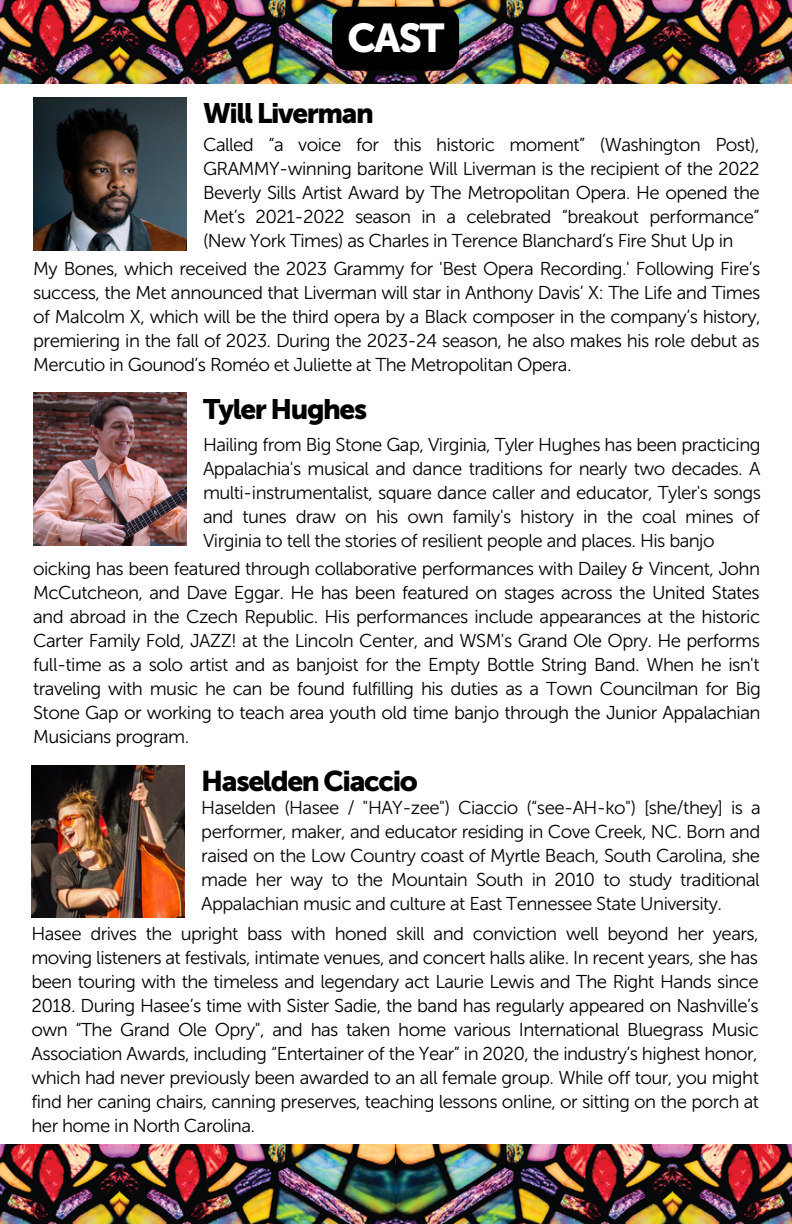
<style>
.page{position:relative;width:792px;height:1224px;background:#fff}
.page>*{position:absolute;margin:0;border:0;box-sizing:border-box;transform-origin:0 0}
.t1{font:40px "Museo Sans 900";color:#fff}
.t2{font:28.4px "Museo Sans 900";letter-spacing:-.05em;color:#000}
.t3{font:28px "Museo Sans 900";letter-spacing:-.05em;color:#000}
.t4{font:18.6px/24px "Museo Sans 300";letter-spacing:-.03em;color:#000;text-align:justify}
.t5{font:18.6px/24px "Museo Sans 300";letter-spacing:-.03em;color:#080001;text-align:justify}
</style>
<div class="page">
<img style="left:0;top:0;width:120px;height:84px">
<img style="left:120px;top:0;width:275px;height:84px">
<img style="left:395px;top:0;width:277px;height:84px">
<img style="left:672px;top:0;width:120px;height:84px">
<div style="left:332px;top:7px;width:127px;height:64px;background:#000"></div>
<img style="left:0;top:1145px;width:120px;height:79px">
<img style="left:120px;top:1145px;width:275px;height:79px">
<img style="left:395px;top:1145px;width:277px;height:79px">
<img style="left:672px;top:1145px;width:120px;height:79px">
<img style="left:33px;top:97px;width:153px;height:153px">
<img style="left:33px;top:393px;width:153px;height:153px">
<img style="left:31px;top:765px;width:153px;height:153px">
<p class="t1" style="left:347px;top:15px;width:99px">CAST</p>
<p class="t3" style="left:203px;top:97px;width:172px">Will Liverman</p>
<p class="t4" style="left:203px;top:133px;width:558px">Called “a voice for this historic moment” (Washington Post), GRAMMY-winning baritone Will Liverman is the recipient of the 2022<br>Beverly Sills Artist Award by The Metropolitan Opera. He opened the Met’s 2021-2022 season in a celebrated “breakout performance” (New York Times) as Charles in Terence Blanchard’s Fire Shut Up in</p>
<p class="t4" style="left:33px;top:257px;width:729px">My Bones, which received the 2023 Grammy for 'Best Opera Recording.' Following Fire’s success, the Met announced that Liverman will star in Anthony Davis’ X: The Life and Times of Malcolm X, which will be the third opera by a Black composer in the company’s history, premiering in the fall of 2023. During the 2023-24 season, he also makes his role debut as Mercutio in Gounod’s Roméo et Juliette at The Metropolitan Opera.</p>
<p class="t3" style="left:203px;top:393px;width:166px">Tyler Hughes</p>
<p class="t5" style="left:203px;top:433px;width:559px">Hailing from Big Stone Gap, Virginia, Tyler Hughes has been practicing Appalachia's musical and dance traditions for nearly two decades. A multi-instrumentalist, square dance caller and educator, Tyler's songs and tunes draw on his own family's history in the coal mines of Virginia to tell the stories of resilient people and places. His banjo</p>
<p class="t4" style="left:33px;top:557px;width:729px">oicking has been featured through collaborative performances with Dailey &amp; Vincent, John McCutcheon, and Dave Eggar. He has been featured on stages across the United States and abroad in the Czech Republic. His performances include appearances at the historic Carter Family Fold, JAZZ! at the Lincoln Center, and WSM's Grand Ole Opry. He performs full-time as a solo artist and as banjoist for the Empty Bottle String Band. When he isn't traveling with music he can be found fulfilling his duties as a Town Councilman for Big Stone Gap or working to teach area youth old time banjo through the Junior Appalachian Musicians program.</p>
<p class="t2" style="left:201px;top:764px;width:218px">Haselden Ciaccio</p>
<p class="t5" style="left:201px;top:795px;width:561px">Haselden (Hasee / "HAY-zee") Ciaccio (“see-AH-ko") [she/they] is a performer, maker, and educator residing in Cove Creek, NC. Born and raised on the Low Country coast of Myrtle Beach, South Carolina, she made her way to the Mountain South in 2010 to study traditional Appalachian music and culture at East Tennessee State University.</p>
<p class="t4" style="left:31px;top:921px;width:729px">Hasee drives the upright bass with honed skill and conviction well beyond her years, moving listeners at festivals, intimate venues, and concert halls alike. In recent years, she has been touring with the timeless and legendary act Laurie Lewis and The Right Hands since 2018. During Hasee’s time with Sister Sadie, the band has regularly appeared on Nashville’s own “The Grand Ole Opry", and has taken home various International Bluegrass Music Association Awards, including “Entertainer of the Year” in 2020, the industry’s highest honor, which had never previously been awarded to an all female group. While off tour, you might find her caning chairs, canning preserves, teaching lessons online, or sitting on the porch at her home in North Carolina.</p>
</div>
